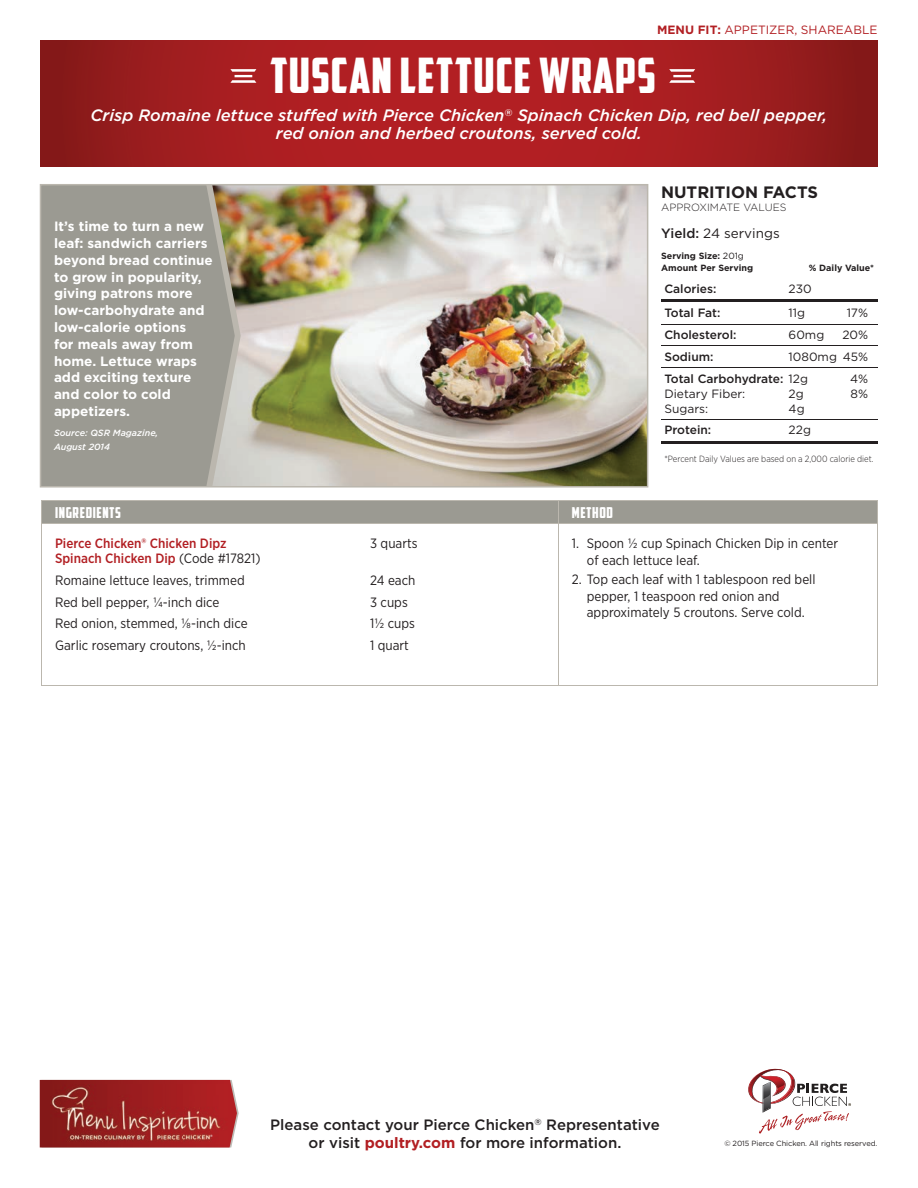
<style>
.page{position:relative;width:918px;height:1188px;background:#fff}
.page>*{position:absolute;margin:0;border:0;box-sizing:border-box;transform-origin:0 0}
.t1{font:48.75px "American Captain";letter-spacing:.02em;color:#fff}
.t2{font:18.75px "American Captain";color:#fff;scale:4 1}
.t3{font:italic 500 16.5px/18px "Gotham";color:#fff;text-align:center}
.t4{font:700 16.5px "Gotham";color:#231f20}
.t5{font:500 15px/18px "Gotham";color:#231f20;text-align:center}
.t6{font:15px "American Captain";letter-spacing:.04em;color:#fff}
.t7{font:13.5px/16.5px "Gotham Narrow";color:#231f20}
.t8{font:700 13.5px/16.8px "Gotham";color:#fff}
.t9{font:500 13.5px "Gotham Narrow";color:#b21f23}
.t10{font:13.5px "Gotham";color:#231f20}
.t11{font:500 12px/21.8px "Gotham";color:#231f20}
.t12{font:12px "Gotham";color:#231f20}
.t13{font:12px "Gotham";color:#b21f23}
.t14{font:300 10.5px "Gotham";color:#231f20}
.t15{font:300 9px "Gotham Narrow";color:#231f20}
.t16{font:700 9px/12px "Gotham";color:#231f20}
.t17{font:italic 500 9px/13.5px "Gotham";color:#fff}
.t18{font:7.5px "Gotham";letter-spacing:-.01em;color:#231f20}
.t19{font:700 3.3px "Gotham";color:#fff}
.s1{font-weight:700}
.s2{font-weight:500}
.s3{font-weight:400}
.s4{font-weight:500;color:#b21f23}
.s5{font-weight:700;color:#b21f23}
</style>
<div class="page">
<svg style="left:748px;top:1068px;width:103px;height:66px"></svg>
<svg style="left:40px;top:1080px;width:199px;height:68px;background:#a43b3c"></svg>
<img style="left:50px;top:1084px;width:178px;height:59px">
<svg style="left:40px;top:40px;width:838px;height:126px;background:#a41d20"></svg>
<hr style="left:41px;top:524px;width:1px;height:161px;background:#bbb7ae">
<hr style="left:558px;top:524px;width:1px;height:161px;background:#bbb7ae">
<hr style="left:877px;top:524px;width:1px;height:161px;background:#bbb7ae">
<hr style="left:41px;top:685px;width:517px;height:1px;background:#bbb7ae">
<hr style="left:558px;top:685px;width:320px;height:1px;background:#bbb7ae">
<svg style="left:41px;top:500px;width:837px;height:24px;background:#9d9c94"></svg>
<img style="left:40px;top:184px;width:608px;height:304px">
<hr style="left:661px;top:299px;width:217px;height:3px;background:#231f20">
<hr style="left:661px;top:324px;width:217px;height:1px;background:#231f20">
<hr style="left:661px;top:346px;width:217px;height:1px;background:#231f20">
<hr style="left:661px;top:367px;width:217px;height:1px;background:#231f20">
<hr style="left:661px;top:419px;width:217px;height:1px;background:#231f20">
<hr style="left:661px;top:441px;width:217px;height:3px;background:#231f20">
<p class="t13" style="left:657px;top:23px;width:222px"><span class="s1">MENU FIT:</span> APPETIZER, SHAREABLE</p>
<h2 class="t2" style="left:229px;top:65px;width:9px">Ξ</h2>
<h1 class="t1" style="left:270px;top:46px;width:387px">TUSCAN LETTUCE WRAPS</h1>
<h2 class="t2" style="left:668px;top:65px;width:9px">Ξ</h2>
<p class="t3" style="left:91px;top:106px;width:738px">Crisp Romaine lettuce stuffed with Pierce Chicken<sup>®</sup> Spinach Chicken Dip, red bell pepper, red onion and herbed croutons, served cold.</p>
<p class="t8" style="left:54px;top:218px;width:160px">It’s time to turn a new leaf: sandwich carriers beyond bread continue to grow in popularity, giving patrons more low-carbohydrate and low-calorie options<br>for meals away from home. Lettuce wraps add exciting texture and color to cold appetizers.</p>
<p class="t17" style="left:54px;top:426px;width:106px">Source: QSR Magazine,<br>August 2014</p>
<p class="t4" style="left:661px;top:183px;width:158px">NUTRITION FACTS</p>
<p class="t14" style="left:661px;top:201px;width:127px">APPROXIMATE VALUES</p>
<p class="t10" style="left:661px;top:226px;width:120px"><span class="s2">Yield:</span> 24 servings</p>
<p class="t16" style="left:661px;top:250px;width:94px">Serving Size: <span class="s3">201g<br></span>Amount Per Serving</p>
<p class="t16" style="left:809px;top:262px;width:67px">% Daily Value*</p>
<p class="t11" style="left:664px;top:277px;width:54px">Calories:</p>
<p class="t12" style="left:789px;top:282px;width:25px">230</p>
<p class="t11" style="left:664px;top:302px;width:58px">Total Fat:</p>
<p class="t12" style="left:789px;top:307px;width:18px">11g</p>
<p class="t12" style="left:847px;top:307px;width:23px">17%</p>
<p class="t11" style="left:664px;top:324px;width:74px">Cholesterol:</p>
<p class="t12" style="left:789px;top:328px;width:37px">60mg</p>
<p class="t12" style="left:842px;top:328px;width:27px">20%</p>
<p class="t11" style="left:664px;top:346px;width:51px">Sodium:</p>
<p class="t11" style="left:664px;top:346px;width:205px;text-indent:124px"><span class="s3">1080mg 45%<br></span>Total Carbohydrate: <span class="s3">12g</span></p>
<p class="t12" style="left:850px;top:372px;width:20px">4%</p>
<p class="t12" style="left:664px;top:387px;width:83px">Dietary Fiber:</p>
<p class="t12" style="left:789px;top:387px;width:17px">2g</p>
<p class="t12" style="left:851px;top:387px;width:19px">8%</p>
<p class="t12" style="left:664px;top:402px;width:45px">Sugars:</p>
<p class="t12" style="left:789px;top:402px;width:18px">4g</p>
<p class="t11" style="left:664px;top:419px;width:48px">Protein:</p>
<p class="t12" style="left:789px;top:424px;width:24px">22g</p>
<p class="t15" style="left:664px;top:454px;width:211px">*Percent Daily Values are based on a 2,000 calorie diet.</p>
<p class="t6" style="left:55px;top:503px;width:67px">INGREDIENTS</p>
<p class="t6" style="left:572px;top:503px;width:43px">METHOD</p>
<p class="t9" style="left:55px;top:535px;width:173px">Pierce Chicken® Chicken Dipz</p>
<p class="t7" style="left:370px;top:535px;width:49px">3 quarts</p>
<p class="t7" style="left:55px;top:547px;width:207px;line-height:21.8px"><span class="s4">Spinach Chicken Dip</span> (Code #17821)<br>Romaine lettuce leaves, trimmed</p>
<p class="t7" style="left:587px;top:535px;width:253px;text-indent:-15px">1. Spoon ½ cup Spinach Chicken Dip in center of each lettuce leaf.</p>
<p class="t7" style="left:587px;top:571px;width:230px;text-indent:-15px">2. Top each leaf with 1 tablespoon red bell pepper, 1 teaspoon red onion and approximately 5 croutons. Serve cold.</p>
<p class="t7" style="left:370px;top:572px;width:47px">24 each</p>
<p class="t7" style="left:55px;top:593px;width:166px">Red bell pepper, ¼-inch dice</p>
<p class="t7" style="left:370px;top:593px;width:39px">3 cups</p>
<p class="t7" style="left:55px;top:615px;width:194px">Red onion, stemmed, ⅛-inch dice</p>
<p class="t7" style="left:370px;top:615px;width:46px">1½ cups</p>
<p class="t7" style="left:55px;top:637px;width:192px">Garlic rosemary croutons, ½-inch</p>
<p class="t7" style="left:370px;top:637px;width:40px">1 quart</p>
<p class="t19" style="left:210px;top:1134px;width:4px">®</p>
<p class="t5" style="left:270px;top:1115px;width:391px">Please contact your Pierce Chicken<sup>®</sup> Representative or visit <span class="s5">poultry.com</span> for more information.</p>
<p class="t18" style="left:724px;top:1139px;width:155px">© 2015 Pierce Chicken. All rights reserved.</p>
</div>
